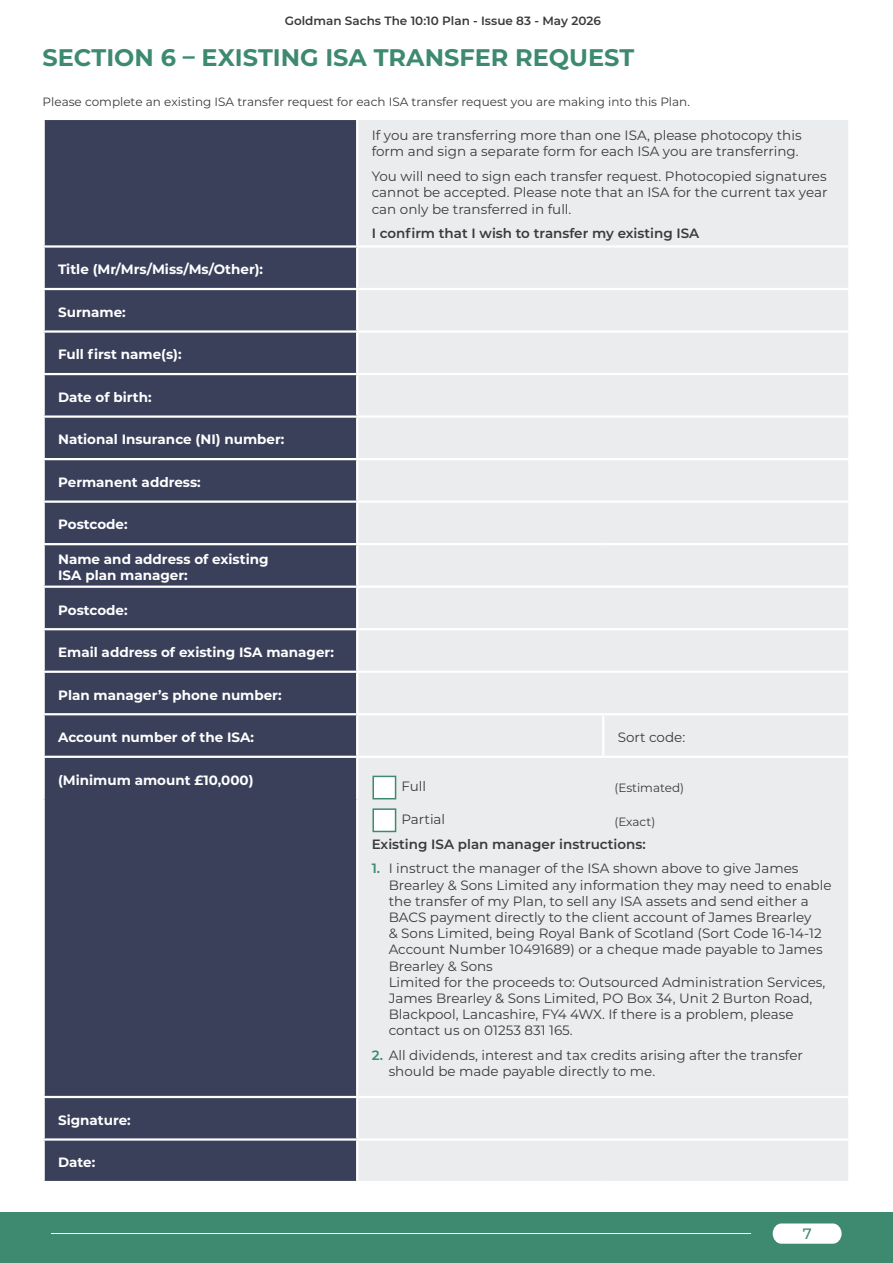
<style>
.page{position:relative;width:893px;height:1263px;background:#fff}
.page>*{position:absolute;margin:0;border:0;box-sizing:border-box;transform-origin:0 0}
.t1{font:700 24px "Montserrat";color:#3d8a70}
.t2{font:500 15px "Montserrat";color:#3d8a70}
.t3{font:13.5px/16.2px "Montserrat";color:#3a3a3a}
.t4{font:700 13.5px/16.2px "Montserrat";color:#fff}
.t5{font:600 13.5px "Montserrat";color:#3a3a3a}
.t6{font:12px "Montserrat";color:#3a3a3a}
.t7{font:600 12px "Montserrat";color:#3a3a39}
.s1{font-weight:600;color:#3d8a70}
</style>
<div class="page">
<div style="left:0;top:1212px;width:893px;height:51px;background:#3d8a70"></div>
<hr style="left:51px;top:1233px;width:700px;height:1px;background:#fff">
<svg style="left:773px;top:1223px;width:69px;height:21px"></svg>
<div style="left:45px;top:120px;width:311px;height:1061px;background:#3a405a"></div>
<div style="left:358px;top:120px;width:490px;height:1061px;background:#ebecee"></div>
<hr style="left:43px;top:245px;width:314px;height:3px;background:#fff">
<hr style="left:357px;top:245px;width:246px;height:3px;background:#fff">
<hr style="left:603px;top:245px;width:247px;height:3px;background:#fff">
<hr style="left:43px;top:288px;width:314px;height:2px;background:#fff">
<hr style="left:357px;top:288px;width:246px;height:2px;background:#fff">
<hr style="left:603px;top:288px;width:247px;height:2px;background:#fff">
<hr style="left:43px;top:330px;width:314px;height:3px;background:#fff">
<hr style="left:357px;top:330px;width:246px;height:3px;background:#fff">
<hr style="left:603px;top:330px;width:247px;height:3px;background:#fff">
<hr style="left:43px;top:373px;width:314px;height:2px;background:#fff">
<hr style="left:357px;top:373px;width:246px;height:2px;background:#fff">
<hr style="left:603px;top:373px;width:247px;height:2px;background:#fff">
<hr style="left:43px;top:415px;width:314px;height:3px;background:#fff">
<hr style="left:357px;top:415px;width:246px;height:3px;background:#fff">
<hr style="left:603px;top:415px;width:247px;height:3px;background:#fff">
<hr style="left:43px;top:458px;width:314px;height:2px;background:#fff">
<hr style="left:357px;top:458px;width:246px;height:2px;background:#fff">
<hr style="left:603px;top:458px;width:247px;height:2px;background:#fff">
<hr style="left:43px;top:500px;width:314px;height:3px;background:#fff">
<hr style="left:357px;top:500px;width:246px;height:3px;background:#fff">
<hr style="left:603px;top:500px;width:247px;height:3px;background:#fff">
<hr style="left:43px;top:543px;width:314px;height:2px;background:#fff">
<hr style="left:357px;top:543px;width:246px;height:2px;background:#fff">
<hr style="left:603px;top:543px;width:247px;height:2px;background:#fff">
<hr style="left:43px;top:585px;width:314px;height:3px;background:#fff">
<hr style="left:357px;top:585px;width:246px;height:3px;background:#fff">
<hr style="left:603px;top:585px;width:247px;height:3px;background:#fff">
<hr style="left:43px;top:628px;width:314px;height:2px;background:#fff">
<hr style="left:357px;top:628px;width:246px;height:2px;background:#fff">
<hr style="left:603px;top:628px;width:247px;height:2px;background:#fff">
<hr style="left:43px;top:671px;width:314px;height:2px;background:#fff">
<hr style="left:357px;top:671px;width:246px;height:2px;background:#fff">
<hr style="left:603px;top:671px;width:247px;height:2px;background:#fff">
<hr style="left:43px;top:713px;width:314px;height:2px;background:#fff">
<hr style="left:357px;top:713px;width:246px;height:2px;background:#fff">
<hr style="left:603px;top:713px;width:247px;height:2px;background:#fff">
<hr style="left:602px;top:715px;width:2px;height:41px;background:#fff">
<hr style="left:43px;top:756px;width:314px;height:2px;background:#fff">
<hr style="left:357px;top:756px;width:246px;height:2px;background:#fff">
<hr style="left:603px;top:756px;width:247px;height:2px;background:#fff">
<hr style="left:43px;top:1096px;width:314px;height:2px;background:#fff">
<hr style="left:357px;top:1096px;width:246px;height:2px;background:#fff">
<hr style="left:603px;top:1096px;width:247px;height:2px;background:#fff">
<hr style="left:43px;top:1138px;width:314px;height:3px;background:#fff">
<hr style="left:357px;top:1138px;width:246px;height:3px;background:#fff">
<hr style="left:603px;top:1138px;width:247px;height:3px;background:#fff">
<div style="left:372px;top:776px;width:24px;height:23px;background:#fff;border:2px solid #3d8a70"></div>
<div style="left:372px;top:808px;width:24px;height:24px;background:#fff;border:2px solid #3d8a70"></div>
<p class="t7" style="left:285px;top:12px;width:318px">Goldman Sachs The 10:10 Plan - Issue 83 - May 2026</p>
<h1 class="t1" style="left:43px;top:40px;width:593px">SECTION 6 – EXISTING ISA TRANSFER REQUEST</h1>
<p class="t6" style="left:43px;top:94px;width:649px">Please complete an existing ISA transfer request for each ISA transfer request you are making into this Plan.</p>
<p class="t3" style="left:372px;top:127px;width:431px">If you are transferring more than one ISA, please photocopy this form and sign a separate form for each ISA you are transferring.</p>
<p class="t3" style="left:372px;top:168px;width:457px;text-align:justify">You will need to sign each transfer request. Photocopied signatures cannot be accepted. Please note that an ISA for the current tax year can only be transferred in full.</p>
<p class="t5" style="left:372px;top:224px;width:329px">I confirm that I wish to transfer my existing ISA</p>
<p class="t4" style="left:58px;top:261px;width:206px">Title (Mr/Mrs/Miss/Ms/Other):</p>
<p class="t4" style="left:58px;top:303px;width:69px">Surname:</p>
<p class="t4" style="left:58px;top:346px;width:125px">Full first name(s):</p>
<p class="t4" style="left:58px;top:388px;width:95px">Date of birth:</p>
<p class="t4" style="left:58px;top:431px;width:228px">National Insurance (NI) number:</p>
<p class="t4" style="left:58px;top:473px;width:144px">Permanent address:</p>
<p class="t4" style="left:58px;top:516px;width:71px">Postcode:</p>
<p class="t4" style="left:58px;top:550px;width:212px">Name and address of existing<br>ISA plan manager:</p>
<p class="t4" style="left:58px;top:601px;width:71px">Postcode:</p>
<p class="t4" style="left:58px;top:643px;width:277px">Email address of existing ISA manager:</p>
<p class="t4" style="left:58px;top:686px;width:225px">Plan manager’s phone number:</p>
<p class="t4" style="left:58px;top:728px;width:197px">Account number of the ISA:</p>
<p class="t3" style="left:618px;top:729px;width:69px">Sort code:</p>
<p class="t4" style="left:58px;top:771px;width:197px">(Minimum amount £10,000)</p>
<p class="t3" style="left:401px;top:777px;width:26px">Full</p>
<p class="t3" style="left:401px;top:810px;width:45px">Partial</p>
<p class="t5" style="left:372px;top:834px;width:276px">Existing ISA plan manager instructions:</p>
<p class="t3" style="left:389px;top:860px;width:444px;text-indent:-17px"><span class="s1">1.</span> I instruct the manager of the ISA shown above to give James Brearley &amp; Sons Limited any information they may need to enable the transfer of my Plan, to sell any ISA assets and send either a BACS payment directly to the client account of James Brearley<br>&amp; Sons Limited, being Royal Bank of Scotland (Sort Code 16-14-12<br>Account Number 10491689) or a cheque made payable to James Brearley &amp; Sons<br>Limited for the proceeds to: Outsourced Administration Services, James Brearley &amp; Sons Limited, PO Box 34, Unit 2 Burton Road, Blackpool, Lancashire, FY4 4WX. If there is a problem, please contact us on 01253 831 165.</p>
<p class="t3" style="left:389px;top:1047px;width:416px;text-indent:-17px"><span class="s1">2.</span> All dividends, interest and tax credits arising after the transfer should be made payable directly to me.</p>
<p class="t4" style="left:58px;top:1111px;width:74px">Signature:</p>
<p class="t4" style="left:58px;top:1154px;width:39px">Date:</p>
<p class="t6" style="left:614px;top:779px;width:71px">(Estimated)</p>
<p class="t6" style="left:614px;top:814px;width:42px">(Exact)</p>
<p class="t2" style="left:803px;top:1223px;width:10px">7</p>
</div>
